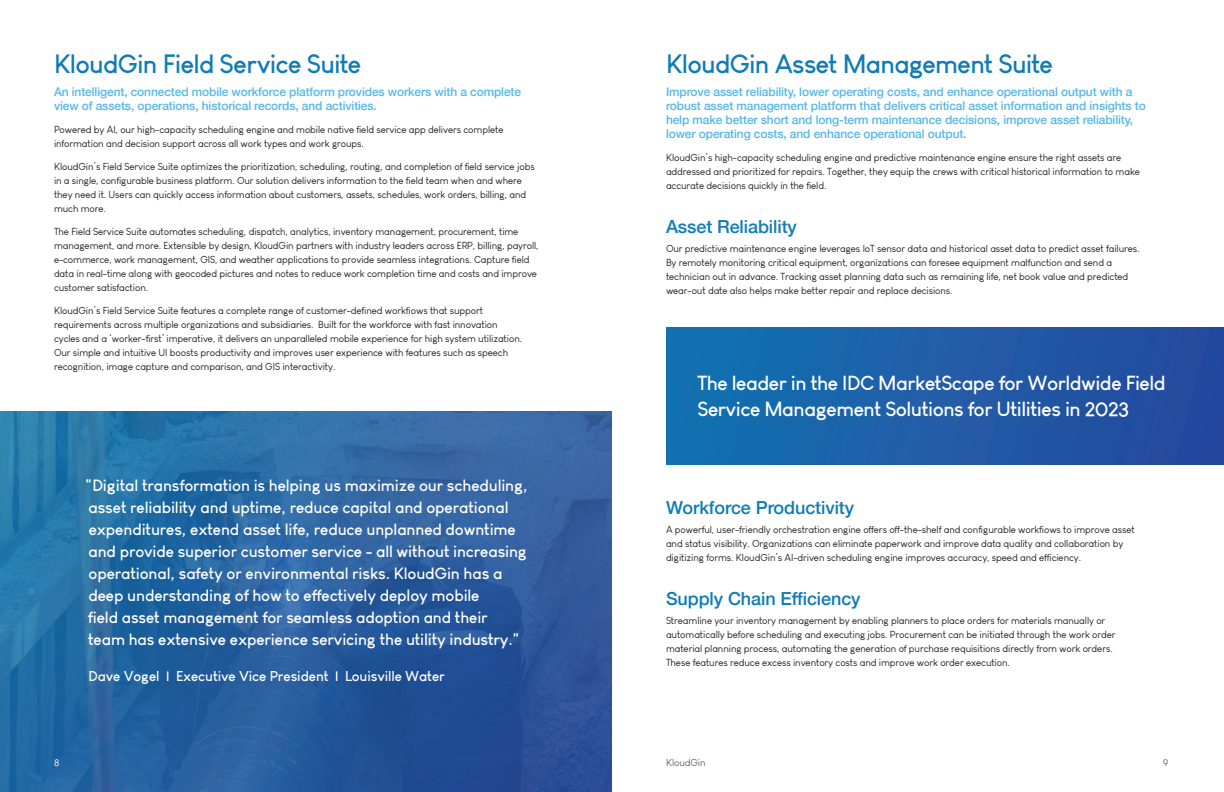
<style>
.page{position:relative;width:1224px;height:792px;background:#fff}
.page>*{position:absolute;margin:0;border:0;box-sizing:border-box;transform-origin:0 0}
.t1{font:700 26px "Louis George Cafe";letter-spacing:-.03em;color:#0f7cb6}
.Quotes{font:700 20px/26px "Louis George Cafe";letter-spacing:-.025em;color:#fff}
.t2{font:500 18px "Helvetica Neue";letter-spacing:-.005em;color:#0f7cb6}
.Quotes_Small{font:700 16px/22px "Louis George Cafe";letter-spacing:-.01em;color:#fff}
.By-line_Small{font:700 14px "Louis George Cafe";letter-spacing:-.01em;color:#fff}
.P1{font:500 12px/14px "Helvetica Neue";letter-spacing:-.01em;color:#58b7e7}
.P1-2{font:10px/14px "Louis George Cafe";letter-spacing:-.01em;color:#231f20}
.t3{font:10px "Louis George Cafe";letter-spacing:-.01em;color:#636366}
.P1-3{font:10px "Louis George Cafe";color:#fff}
</style>
<div class="page">
<svg style="left:0;top:412px;width:612px;height:380px;background:#2962a0"></svg>
<div style="left:666px;top:327px;width:558px;height:138px;background:linear-gradient(to right,#1472b2,#28489d)"></div>
<h1 class="t1" style="left:54px;top:47px;width:309px">KloudGin Field Service Suite</h1>
<p class="P1" style="left:54px;top:84px;width:469px">An intelligent, connected mobile workforce platform provides workers with a complete view of assets, operations, historical records, and activities.</p>
<p class="P1-2" style="left:54px;top:122px;width:451px">Powered by AI, our high-capacity scheduling engine and mobile native field service app delivers complete information and decision support across all work types and work groups.</p>
<p class="P1-2" style="left:54px;top:159px;width:482px">KloudGin’s Field Service Suite optimizes the prioritization, scheduling, routing, and completion of field service jobs in a single, configurable business platform. Our solution delivers information to the field team when and where they need it. Users can quickly access information about customers, assets, schedules, work orders, billing, and much more.</p>
<p class="P1-2" style="left:54px;top:224px;width:486px">The Field Service Suite automates scheduling, dispatch, analytics, inventory management, procurement, time management, and more. Extensible by design, KloudGin partners with industry leaders across ERP, billing, payroll, e-commerce, work management, GIS, and weather applications to provide seamless integrations. Capture field data in real-time along with geocoded pictures and notes to reduce work completion time and costs and improve customer satisfaction.</p>
<p class="P1-2" style="left:54px;top:303px;width:470px">KloudGin’s Field Service Suite features a complete range of customer-defined workflows that support requirements across multiple organizations and subsidiaries. Built for the workforce with fast innovation cycles and a ‘worker-first’ imperative, it delivers an unparalleled mobile experience for high system utilization.<br>Our simple and intuitive UI boosts productivity and improves user experience with features such as speech recognition, image capture and comparison, and GIS interactivity.</p>
<p class="Quotes_Small" style="left:85px;top:474px;width:444px">"Digital transformation is helping us maximize our scheduling, asset reliability and uptime, reduce capital and operational expenditures, extend asset life, reduce unplanned downtime and provide superior customer service - all without increasing operational, safety or environmental risks. KloudGin has a deep understanding of how to effectively deploy mobile<br>field asset management for seamless adoption and their<br>team has extensive experience servicing the utility industry."</p>
<p class="By-line_Small" style="left:88px;top:667px;width:358px">Dave Vogel | Executive Vice President | Louisville Water</p>
<h1 class="t1" style="left:666px;top:47px;width:389px">KloudGin Asset Management Suite</h1>
<p class="P1" style="left:666px;top:84px;width:481px">Improve asset reliability, lower operating costs, and enhance operational output with a robust asset management platform that delivers critical asset information and insights to help make better short and long-term maintenance decisions, improve asset reliability, lower operating costs, and enhance operational output.</p>
<p class="P1-2" style="left:666px;top:150px;width:476px">KloudGin’s high-capacity scheduling engine and predictive maintenance engine ensure the right assets are addressed and prioritized for repairs. Together, they equip the crews with critical historical information to make accurate decisions quickly in the field.</p>
<h2 class="t2" style="left:666px;top:213px;width:132px">Asset Reliability</h2>
<p class="P1-2" style="left:666px;top:241px;width:475px">Our predictive maintenance engine leverages IoT sensor data and historical asset data to predict asset failures.<br>By remotely monitoring critical equipment, organizations can foresee equipment malfunction and send a technician out in advance. Tracking asset planning data such as remaining life, net book value and predicted wear-out date also helps make better repair and replace decisions.</p>
<p class="Quotes" style="left:698px;top:370px;width:470px">The leader in the IDC MarketScape for Worldwide Field<br>Service Management Solutions for Utilities in 2023</p>
<h2 class="t2" style="left:666px;top:494px;width:190px">Workforce Productivity</h2>
<p class="P1-2" style="left:666px;top:522px;width:470px">A powerful, user-friendly orchestration engine offers off-the-shelf and configurable workflows to improve asset and status visibility. Organizations can eliminate paperwork and improve data quality and collaboration by digitizing forms. KloudGin’s AI-driven scheduling engine improves accuracy, speed and efficiency.</p>
<h2 class="t2" style="left:666px;top:585px;width:196px">Supply Chain Efficiency</h2>
<p class="P1-2" style="left:666px;top:613px;width:451px">Streamline your inventory management by enabling planners to place orders for materials manually or automatically before scheduling and executing jobs. Procurement can be initiated through the work order material planning process, automating the generation of purchase requisitions directly from work orders.<br>These features reduce excess inventory costs and improve work order execution.</p>
<p class="P1-3" style="left:54px;top:757px;width:7px">8</p>
<p class="t3" style="left:666px;top:757px;width:41px">KloudGin</p>
<p class="t3" style="left:1163px;top:757px;width:7px">9</p>
</div>
